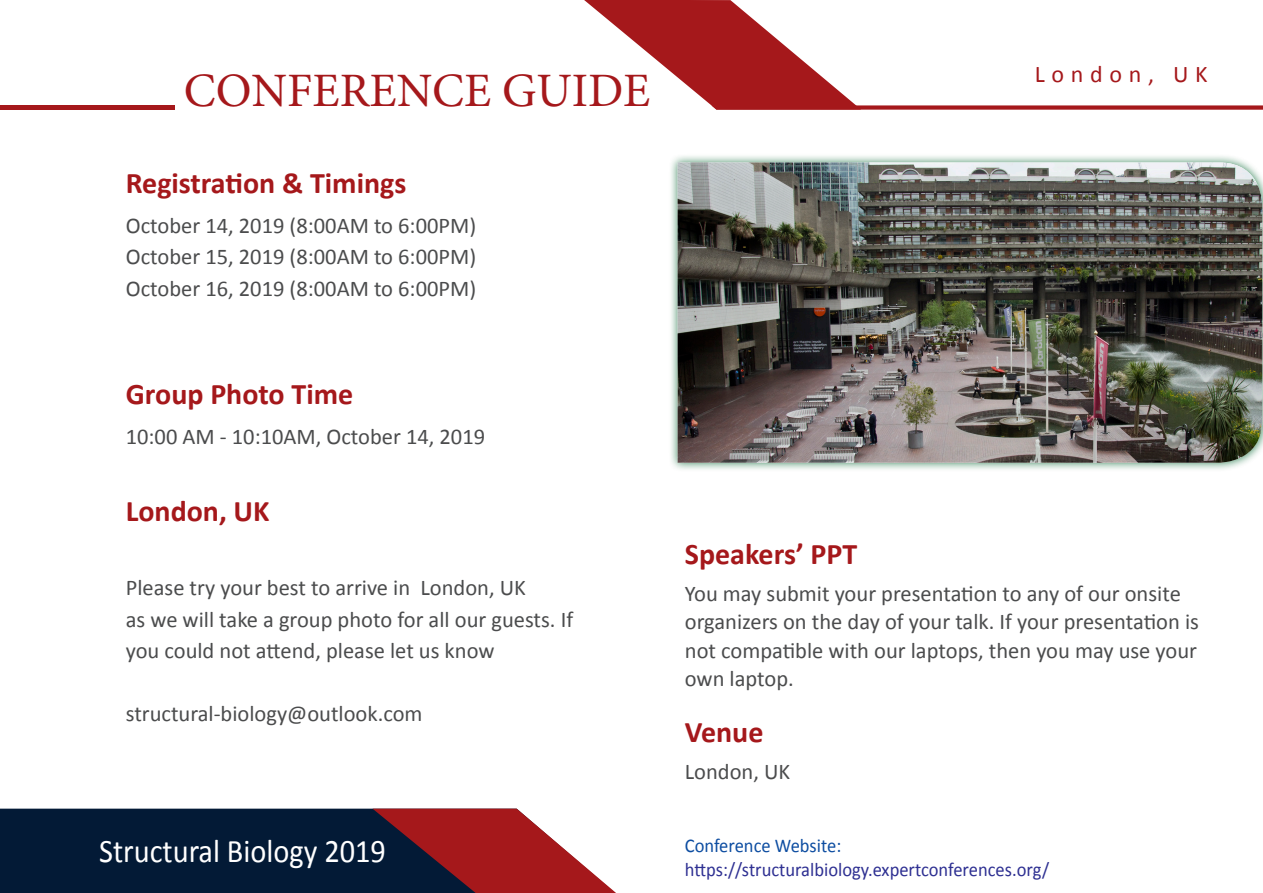
<style>
.page{position:relative;width:1263px;height:893px;background:#fff}
.page>*{position:absolute;margin:0;border:0;box-sizing:border-box;transform-origin:0 0}
.t1{font:48px "Minion Pro";color:#a5181b}
.t2{font:33px "Calibri";color:#fff;scale:.92 1}
.t3{font:700 30px "Calibri";color:#a5181b}
.t4{font:24px "Calibri";letter-spacing:.28em;color:#a5181b}
.t5{font:22.5px/28.5px "Calibri";color:#4b4c4d}
.t6{font:19.5px "Calibri";color:#2e3092;scale:.95 1}
.t7{font:19.5px "Calibri";color:#0d4da1;scale:.95 1}
</style>
<div class="page">
<div style="left:0;top:809px;width:372px;height:84px;background:#031a36"></div>
<svg style="left:372px;top:809px;width:244px;height:84px"></svg>
<svg style="left:584px;top:0;width:679px;height:110px"></svg>
<div style="left:0;top:105px;width:174px;height:5px;background:#a5181b"></div>
<div style="left:669px;top:153px;width:594px;height:319px;background:#00652e;opacity:.75"></div>
<img style="left:678px;top:162px;width:584px;height:301px">
<p class="t1" style="left:184px;top:59px;width:468px">CONFERENCE GUIDE</p>
<p class="t3" style="left:126px;top:164px;width:282px">Registration &amp; Timings</p>
<p class="t5" style="left:126px;top:211px;width:352px">October 14, 2019 (8:00AM to 6:00PM)</p>
<p class="t5" style="left:126px;top:243px;width:352px">October 15, 2019 (8:00AM to 6:00PM)</p>
<p class="t5" style="left:126px;top:274px;width:352px">October 16, 2019 (8:00AM to 6:00PM)</p>
<p class="t3" style="left:126px;top:375px;width:229px">Group Photo Time</p>
<p class="t5" style="left:126px;top:423px;width:361px">10:00 AM - 10:10AM, October 14, 2019</p>
<p class="t3" style="left:126px;top:492px;width:145px">London, UK</p>
<p class="t5" style="left:126px;top:574px;width:402px">Please try your best to arrive in London, UK</p>
<p class="t5" style="left:126px;top:604px;width:449px;line-height:31.5px">as we will take a group photo for all our guests. If you could not attend, please let us know</p>
<p class="t5" style="left:126px;top:700px;width:298px">structural-biology@outlook.com</p>
<p class="t4" style="left:1035px;top:59px;width:174px">London, UK</p>
<p class="t3" style="left:685px;top:535px;width:174px">Speakers’ PPT</p>
<p class="t5" style="left:685px;top:579px;width:516px">You may submit your presentation to any of our onsite organizers on the day of your talk. If your presentation is not compatible with our laptops, then you may use your own laptop.</p>
<p class="t3" style="left:685px;top:713px;width:80px">Venue</p>
<p class="t5" style="left:685px;top:757px;width:107px">London, UK</p>
<p class="t2" style="left:99px;top:831px;width:313px">Structural Biology 2019</p>
<p class="t7" style="left:685px;top:833px;width:166px">Conference Website:</p>
<p class="t6" style="left:685px;top:857px;width:385px">https://structuralbiology.expertconferences.org/</p>
</div>
